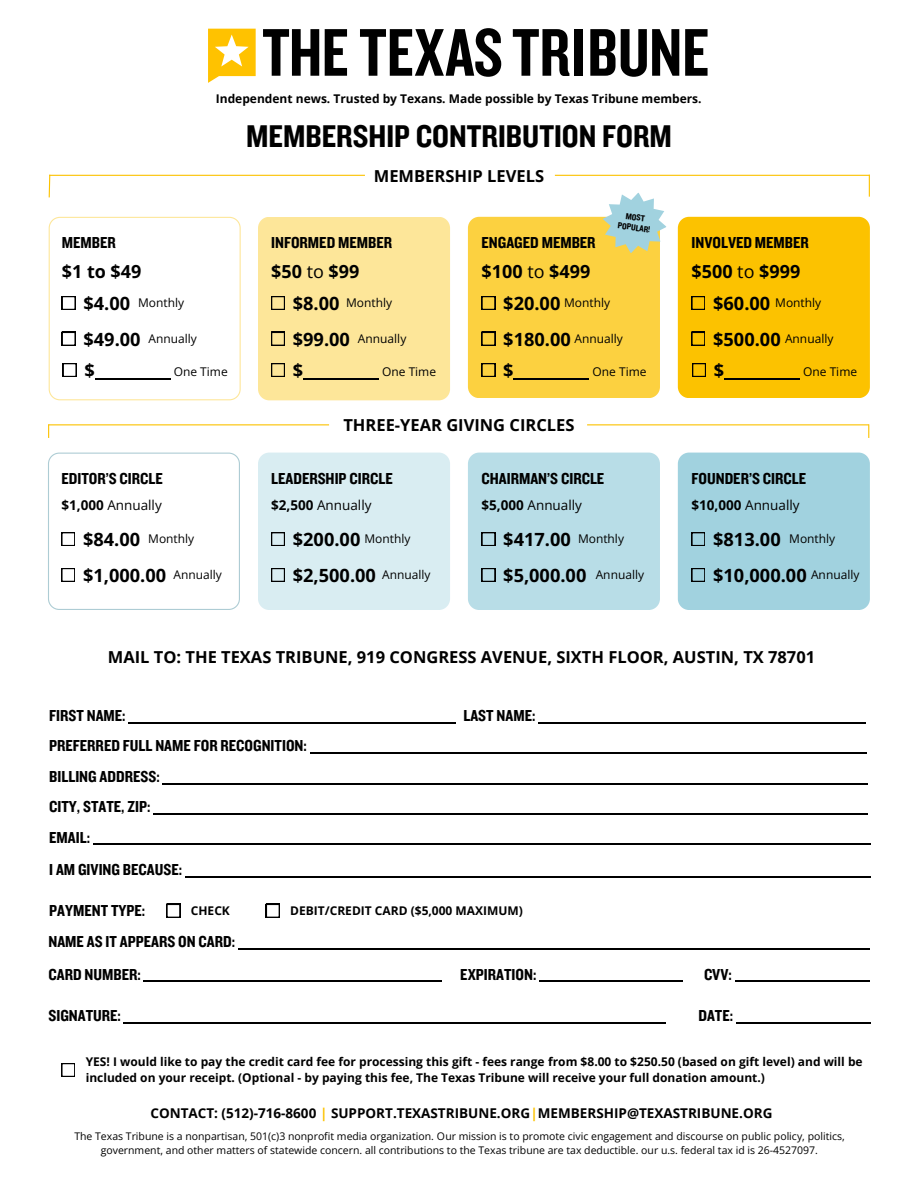
<style>
.page{position:relative;width:918px;height:1188px;background:#fff}
.page>*{position:absolute;margin:0;border:0;box-sizing:border-box;transform-origin:0 0}
.t1{font:32.55px "Knockout 50";color:#000}
.t2{font:700 18.15px "Open Sans";color:#000}
.t3{font:700 18px "Open Sans";color:#000}
.t4{font:16.5px "Knockout 50";color:#000}
.t5{font:700 16.5px "Open Sans";color:#000}
.t6{font:700 13.5px "Open Sans";color:#000}
.t7{font:13.5px "Open Sans";color:#000}
.t8{font:700 12px/16px "Open Sans";color:#000}
.t9{font:12px "Open Sans";color:#000}
.t10{font:10.5px/14px "Open Sans";color:#000;text-align:center}
.t11{font:9px "Knockout 50";color:#000}
.s1{font-weight:400}
.s2{font-weight:700}
.s3{color:#fcc200}
</style>
<div class="page">
<svg style="left:263px;top:29px;width:56px;height:47px"></svg>
<svg style="left:325px;top:29px;width:22px;height:47px"></svg>
<svg style="left:360px;top:28px;width:141px;height:49px"></svg>
<svg style="left:513px;top:29px;width:56px;height:47px"></svg>
<div style="left:575px;top:29px;width:8px;height:47px;background:#000"></div>
<svg style="left:590px;top:29px;width:89px;height:48px"></svg>
<svg style="left:685px;top:29px;width:23px;height:47px"></svg>
<svg style="left:208px;top:29px;width:48px;height:54px"></svg>
<div style="left:468px;top:217px;width:192px;height:181px;background:#fcd140;border-radius:11px"></div>
<div style="left:468px;top:453px;width:192px;height:157px;background:#b8dde7;border-radius:11px"></div>
<div style="left:678px;top:217px;width:192px;height:181px;background:#fcc200;border-radius:11px"></div>
<div style="left:678px;top:453px;width:192px;height:157px;background:#a1d2df;border-radius:11px"></div>
<div style="left:258px;top:217px;width:192px;height:183px;background:#fde699;border-radius:11px"></div>
<div style="left:258px;top:453px;width:192px;height:157px;background:#d9edf2;border-radius:11px"></div>
<svg style="left:271px;top:296px;width:14px;height:14px"></svg>
<svg style="left:271px;top:332px;width:14px;height:13px"></svg>
<svg style="left:49px;top:217px;width:192px;height:183px"></svg>
<hr style="left:95px;top:378px;width:76px;height:1px;background:#000">
<svg style="left:271px;top:363px;width:14px;height:14px"></svg>
<hr style="left:303px;top:378px;width:76px;height:1px;background:#000">
<svg style="left:482px;top:363px;width:13px;height:14px"></svg>
<hr style="left:514px;top:378px;width:75px;height:1px;background:#000">
<svg style="left:692px;top:363px;width:14px;height:14px"></svg>
<hr style="left:724px;top:378px;width:76px;height:1px;background:#000">
<svg style="left:482px;top:296px;width:13px;height:14px"></svg>
<svg style="left:482px;top:332px;width:13px;height:13px"></svg>
<svg style="left:691px;top:296px;width:14px;height:14px"></svg>
<svg style="left:691px;top:332px;width:14px;height:13px"></svg>
<hr style="left:49px;top:175px;width:316px;height:1px;background:#fcc200">
<hr style="left:48px;top:424px;width:281px;height:1px;background:#fcc200">
<svg style="left:48px;top:174px;width:3px;height:24px"></svg>
<svg style="left:48px;top:424px;width:1px;height:14px"></svg>
<hr style="left:555px;top:175px;width:315px;height:1px;background:#fcc200">
<hr style="left:587px;top:424px;width:282px;height:1px;background:#fcc200">
<svg style="left:869px;top:176px;width:1px;height:21px"></svg>
<svg style="left:868px;top:424px;width:1px;height:14px"></svg>
<svg style="left:603px;top:193px;width:64px;height:60px"></svg>
<svg style="left:271px;top:532px;width:14px;height:14px"></svg>
<svg style="left:271px;top:568px;width:14px;height:14px"></svg>
<svg style="left:61px;top:1063px;width:14px;height:14px"></svg>
<svg style="left:167px;top:904px;width:13px;height:13px"></svg>
<svg style="left:266px;top:904px;width:13px;height:13px"></svg>
<svg style="left:482px;top:532px;width:13px;height:14px"></svg>
<svg style="left:482px;top:568px;width:13px;height:14px"></svg>
<svg style="left:691px;top:532px;width:14px;height:14px"></svg>
<svg style="left:691px;top:568px;width:14px;height:14px"></svg>
<svg style="left:48px;top:453px;width:192px;height:157px"></svg>
<hr style="left:129px;top:722px;width:327px;height:1px;background:#000">
<hr style="left:238px;top:948px;width:631px;height:1px;background:#000">
<hr style="left:144px;top:981px;width:298px;height:1px;background:#000">
<hr style="left:124px;top:1022px;width:542px;height:2px;background:#000">
<hr style="left:539px;top:981px;width:144px;height:1px;background:#000">
<hr style="left:735px;top:981px;width:135px;height:1px;background:#000">
<hr style="left:736px;top:1022px;width:135px;height:2px;background:#000">
<hr style="left:163px;top:783px;width:705px;height:1px;background:#000">
<hr style="left:153px;top:813px;width:715px;height:2px;background:#000">
<hr style="left:93px;top:844px;width:777px;height:1px;background:#000">
<hr style="left:310px;top:753px;width:556px;height:1px;background:#000">
<hr style="left:185px;top:876px;width:686px;height:2px;background:#000">
<hr style="left:538px;top:722px;width:327px;height:1px;background:#000">
<p class="t8" style="left:216px;top:90px;width:487px">Independent news. Trusted by Texans. Made possible by Texas Tribune members.</p>
<p class="t1" style="left:246px;top:116px;width:427px">MEMBERSHIP CONTRIBUTION FORM</p>
<p class="t5" style="left:374px;top:164px;width:172px">MEMBERSHIP LEVELS</p>
<p class="t11" style="left:626px;top:211px;width:21px;rotate:7deg">MOST</p>
<p class="t11" style="left:618px;top:220px;width:34px;rotate:7deg">POPULAR!</p>
<p class="t4" style="left:62px;top:233px;width:55px">MEMBER</p>
<p class="t4" style="left:271px;top:233px;width:122px">INFORMED MEMBER</p>
<p class="t3" style="left:62px;top:259px;width:81px">$1 to $49</p>
<p class="t3" style="left:271px;top:259px;width:90px">$50 <span class="s1">to</span> $99</p>
<p class="t2" style="left:83px;top:290px;width:48px">$4.00</p>
<p class="t9" style="left:138px;top:294px;width:48px">Monthly</p>
<p class="t2" style="left:293px;top:290px;width:48px">$8.00</p>
<p class="t9" style="left:346px;top:294px;width:48px">Monthly</p>
<p class="t2" style="left:83px;top:326px;width:59px">$49.00</p>
<p class="t9" style="left:149px;top:330px;width:50px">Annually</p>
<p class="t2" style="left:293px;top:326px;width:59px">$99.00</p>
<p class="t9" style="left:358px;top:330px;width:50px">Annually</p>
<p class="t4" style="left:482px;top:233px;width:116px">ENGAGED MEMBER</p>
<p class="t3" style="left:482px;top:259px;width:110px">$100 <span class="s1">to</span> $499</p>
<p class="t2" style="left:503px;top:290px;width:59px">$20.00</p>
<p class="t9" style="left:564px;top:294px;width:48px">Monthly</p>
<p class="t2" style="left:503px;top:326px;width:69px">$180.00</p>
<p class="t9" style="left:575px;top:330px;width:50px">Annually</p>
<p class="t4" style="left:691px;top:233px;width:119px">INVOLVED MEMBER</p>
<p class="t3" style="left:691px;top:259px;width:110px">$500 <span class="s1">to</span> $999</p>
<p class="t2" style="left:713px;top:290px;width:59px">$60.00</p>
<p class="t9" style="left:775px;top:294px;width:48px">Monthly</p>
<p class="t2" style="left:713px;top:326px;width:69px">$500.00</p>
<p class="t9" style="left:785px;top:330px;width:50px">Annually</p>
<p class="t2" style="left:84px;top:357px;width:12px">$</p>
<p class="t9" style="left:174px;top:363px;width:55px">One Time</p>
<p class="t2" style="left:293px;top:357px;width:12px">$</p>
<p class="t9" style="left:382px;top:363px;width:55px">One Time</p>
<p class="t2" style="left:503px;top:357px;width:12px">$</p>
<p class="t9" style="left:593px;top:363px;width:55px">One Time</p>
<p class="t2" style="left:714px;top:357px;width:12px">$</p>
<p class="t9" style="left:803px;top:363px;width:55px">One Time</p>
<p class="t4" style="left:61px;top:468px;width:103px">EDITOR’S CIRCLE</p>
<p class="t7" style="left:61px;top:496px;width:102px"><span class="s2">$1,000</span> Annually</p>
<p class="t2" style="left:83px;top:527px;width:59px">$84.00</p>
<p class="t9" style="left:148px;top:530px;width:48px">Monthly</p>
<p class="t2" style="left:83px;top:562px;width:85px">$1,000.00</p>
<p class="t9" style="left:173px;top:566px;width:50px">Annually</p>
<p class="t5" style="left:343px;top:413px;width:233px">THREE-YEAR GIVING CIRCLES</p>
<p class="t4" style="left:271px;top:468px;width:123px">LEADERSHIP CIRCLE</p>
<p class="t7" style="left:271px;top:496px;width:102px"><span class="s2">$2,500</span> Annually</p>
<p class="t2" style="left:293px;top:527px;width:69px">$200.00</p>
<p class="t9" style="left:365px;top:530px;width:48px">Monthly</p>
<p class="t2" style="left:293px;top:562px;width:85px">$2,500.00</p>
<p class="t9" style="left:382px;top:566px;width:50px">Annually</p>
<p class="t4" style="left:482px;top:468px;width:124px">CHAIRMAN’S CIRCLE</p>
<p class="t7" style="left:482px;top:496px;width:102px"><span class="s2">$5,000</span> Annually</p>
<p class="t2" style="left:503px;top:527px;width:69px">$417.00</p>
<p class="t9" style="left:578px;top:530px;width:48px">Monthly</p>
<p class="t2" style="left:503px;top:562px;width:85px">$5,000.00</p>
<p class="t9" style="left:596px;top:566px;width:50px">Annually</p>
<p class="t4" style="left:691px;top:468px;width:116px">FOUNDER’S CIRCLE</p>
<p class="t7" style="left:691px;top:496px;width:110px"><span class="s2">$10,000</span> Annually</p>
<p class="t2" style="left:713px;top:527px;width:69px">$813.00</p>
<p class="t9" style="left:789px;top:530px;width:48px">Monthly</p>
<p class="t2" style="left:713px;top:562px;width:95px">$10,000.00</p>
<p class="t9" style="left:811px;top:566px;width:50px">Annually</p>
<p class="t5" style="left:108px;top:646px;width:709px">MAIL TO: THE TEXAS TRIBUNE, 919 CONGRESS AVENUE, SIXTH FLOOR, AUSTIN, TX 78701</p>
<p class="t4" style="left:49px;top:705px;width:78px">FIRST NAME:</p>
<p class="t4" style="left:49px;top:736px;width:259px">PREFERRED FULL NAME FOR RECOGNITION:</p>
<p class="t4" style="left:49px;top:766px;width:112px">BILLING ADDRESS:</p>
<p class="t4" style="left:49px;top:796px;width:103px">CITY, STATE, ZIP:</p>
<p class="t4" style="left:49px;top:827px;width:42px">EMAIL:</p>
<p class="t4" style="left:49px;top:860px;width:134px">I AM GIVING BECAUSE:</p>
<p class="t4" style="left:463px;top:705px;width:74px">LAST NAME:</p>
<p class="t4" style="left:49px;top:901px;width:98px">PAYMENT TYPE:</p>
<p class="t8" style="left:191px;top:902px;width:41px">CHECK</p>
<p class="t8" style="left:290px;top:902px;width:234px">DEBIT/CREDIT CARD ($5,000 MAXIMUM)</p>
<p class="t4" style="left:48px;top:931px;width:188px">NAME AS IT APPEARS ON CARD:</p>
<p class="t4" style="left:48px;top:964px;width:94px">CARD NUMBER:</p>
<p class="t4" style="left:48px;top:1005px;width:74px">SIGNATURE:</p>
<p class="t4" style="left:460px;top:964px;width:78px">EXPIRATION:</p>
<p class="t4" style="left:704px;top:964px;width:29px">CVV:</p>
<p class="t4" style="left:698px;top:1005px;width:36px">DATE:</p>
<p class="t8" style="left:86px;top:1053px;width:779px">YES! I would like to pay the credit card fee for processing this gift - fees range from $8.00 to $250.50 (based on gift level) and will be included on your receipt. (Optional - by paying this fee, The Texas Tribune will receive your full donation amount.)</p>
<p class="t6" style="left:150px;top:1104px;width:624px">CONTACT: (512)-716-8600 <span class="s3">|</span> SUPPORT.TEXASTRIBUNE.ORG<span class="s3">|</span>MEMBERSHIP@TEXASTRIBUNE.ORG</p>
<p class="t10" style="left:74px;top:1129px;width:772px">The Texas Tribune is a nonpartisan, 501(c)3 nonprofit media organization. Our mission is to promote civic engagement and discourse on public policy, politics, government, and other matters of statewide concern. all contributions to the Texas tribune are tax deductible. our u.s. federal tax id is 26-4527097.</p>
</div>
